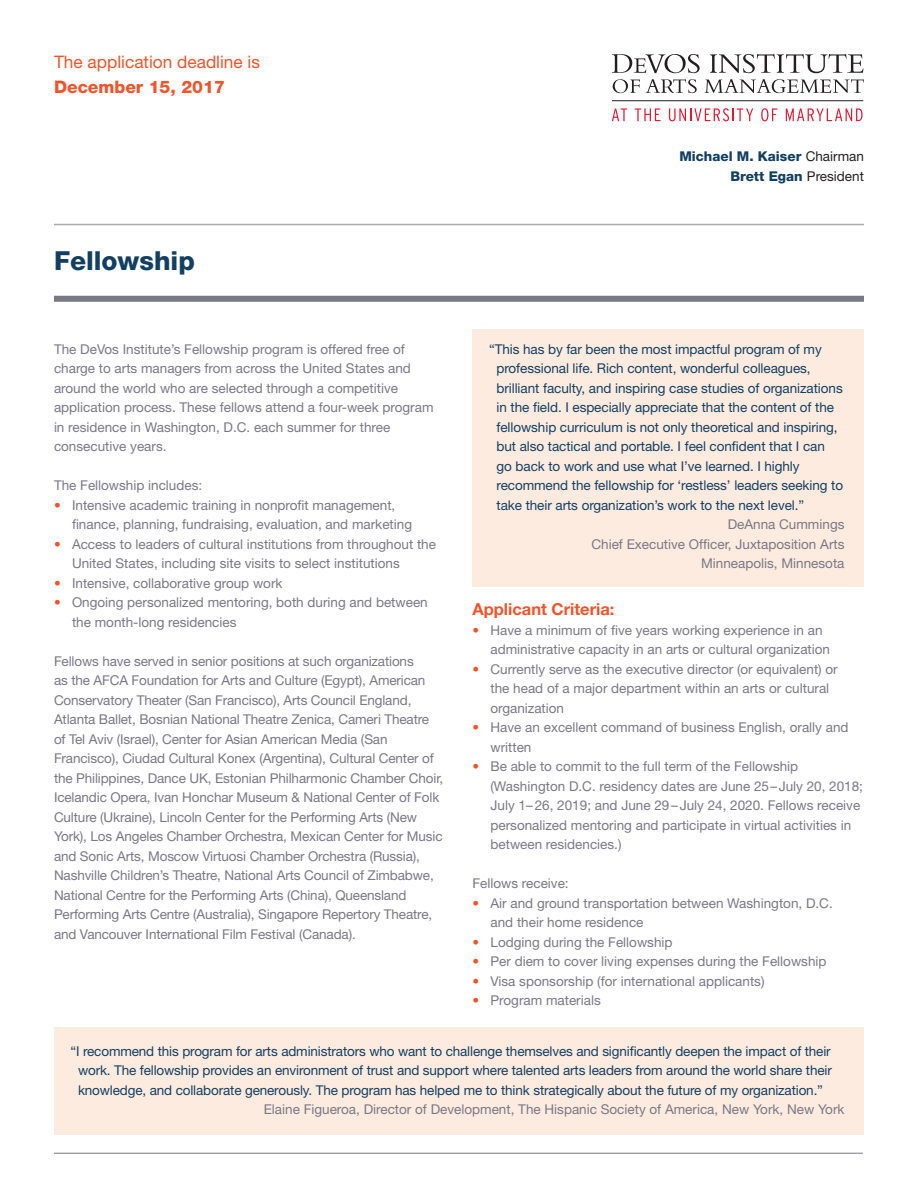
<style>
.page{position:relative;width:918px;height:1188px;background:#fff}
.page>*{position:absolute;margin:0;border:0;box-sizing:border-box;transform-origin:0 0}
.List_Paragraph{font:800 26.25px "Helvetica Neue";color:#133f61}
.Body{font:17.25px "Helvetica Neue";color:#f0542b}
.Body-2{font:800 17.25px "Helvetica Neue";color:#f0542b}
.List_Paragraph-2{font:700 16.5px "Helvetica Neue";color:#f0542b}
.Body-3{font:13.5px/19.5px "Helvetica Neue";color:#797885}
.Body-4{font:13.5px/19.5px "Helvetica Neue";letter-spacing:-.005em;color:#133f61}
.Body-5{font:800 13.5px "Helvetica Neue";color:#133f61}
.s1{color:#f0542b}
.s2{font-weight:400;color:#231f20}
</style>
<div class="page">
<div style="left:473px;top:329px;width:391px;height:257px;background:#fdebe0"></div>
<div style="left:54px;top:1027px;width:810px;height:108px;background:#fdebe0"></div>
<div style="left:54px;top:296px;width:810px;height:6px;background:#797885"></div>
<hr style="left:54px;top:224px;width:810px;height:1px;background:#aba8b1">
<svg style="left:612px;top:54px;width:88px;height:19px"></svg>
<svg style="left:710px;top:54px;width:153px;height:19px"></svg>
<svg style="left:613px;top:79px;width:27px;height:14px"></svg>
<svg style="left:646px;top:79px;width:51px;height:14px"></svg>
<svg style="left:705px;top:79px;width:159px;height:14px"></svg>
<svg style="left:612px;top:108px;width:15px;height:13px"></svg>
<svg style="left:635px;top:108px;width:25px;height:13px"></svg>
<svg style="left:669px;top:108px;width:84px;height:13px"></svg>
<svg style="left:761px;top:108px;width:16px;height:13px"></svg>
<svg style="left:786px;top:108px;width:77px;height:14px"></svg>
<hr style="left:612px;top:100px;width:251px;height:1px;background:#231f20">
<hr style="left:54px;top:1153px;width:809px;height:1px;background:#797885">
<p class="Body" style="left:54px;top:51px;width:208px">The application deadline is</p>
<p class="Body-2" style="left:54px;top:76px;width:172px">December 15, 2017</p>
<p class="List_Paragraph" style="left:54px;top:245px;width:142px">Fellowship</p>
<p class="Body-3" style="left:54px;top:339px;width:381px">The DeVos Institute’s Fellowship program is offered free of charge to arts managers from across the United States and around the world who are selected through a competitive application process. These fellows attend a four-week program in residence in Washington, D.C. each summer for three consecutive years.</p>
<p class="Body-3" style="left:54px;top:475px;width:150px">The Fellowship includes:</p>
<p class="Body-3" style="left:72px;top:495px;width:342px;text-indent:-18px"><span class="s1">•</span> Intensive academic training in nonprofit management, finance, planning, fundraising, evaluation, and marketing</p>
<p class="Body-3" style="left:72px;top:534px;width:366px;text-indent:-18px"><span class="s1">•</span> Access to leaders of cultural institutions from throughout the<br>United States, including site visits to select institutions</p>
<p class="Body-3" style="left:54px;top:573px;width:230px"><span class="s1">•</span> Intensive, collaborative group work</p>
<p class="Body-3" style="left:72px;top:592px;width:357px;text-indent:-18px"><span class="s1">•</span> Ongoing personalized mentoring, both during and between the month-long residencies</p>
<p class="Body-3" style="left:54px;top:651px;width:391px">Fellows have served in senior positions at such organizations<br>as the AFCA Foundation for Arts and Culture (Egypt), American Conservatory Theater (San Francisco), Arts Council England, Atlanta Ballet, Bosnian National Theatre Zenica, Cameri Theatre of Tel Aviv (Israel), Center for Asian American Media (San Francisco), Ciudad Cultural Konex (Argentina), Cultural Center of the Philippines, Dance UK, Estonian Philharmonic Chamber Choir, Icelandic Opera, Ivan Honchar Museum &amp; National Center of Folk Culture (Ukraine), Lincoln Center for the Performing Arts (New York), Los Angeles Chamber Orchestra, Mexican Center for Music and Sonic Arts, Moscow Virtuosi Chamber Orchestra (Russia), Nashville Children’s Theatre, National Arts Council of Zimbabwe, National Centre for the Performing Arts (China), Queensland Performing Arts Centre (Australia), Singapore Repertory Theatre, and Vancouver International Film Festival (Canada).</p>
<p class="Body-5" style="left:679px;top:148px;width:186px">Michael M. Kaiser <span class="s2">Chairman</span></p>
<p class="Body-5" style="left:730px;top:168px;width:135px">Brett Egan <span class="s2">President</span></p>
<p class="Body-4" style="left:496px;top:339px;width:348px;text-indent:-8px">“This has by far been the most impactful program of my professional life. Rich content, wonderful colleagues, brilliant faculty, and inspiring case studies of organizations in the field. I especially appreciate that the content of the fellowship curriculum is not only theoretical and inspiring, but also tactical and portable. I feel confident that I can go back to work and use what I’ve learned. I highly recommend the fellowship for ‘restless’ leaders seeking to take their arts organization’s work to the next level.”</p>
<p class="Body-3" style="left:728px;top:514px;width:118px">DeAnna Cummings</p>
<p class="Body-3" style="left:591px;top:534px;width:255px">Chief Executive Officer, Juxtaposition Arts</p>
<p class="Body-3" style="left:701px;top:553px;width:145px">Minneapolis, Minnesota</p>
<p class="List_Paragraph-2" style="left:472px;top:599px;width:144px">Applicant Criteria:</p>
<p class="Body-3" style="left:490px;top:620px;width:341px;text-indent:-18px"><span class="s1">•</span> Have a minimum of five years working experience in an administrative capacity in an arts or cultural organization</p>
<p class="Body-3" style="left:490px;top:659px;width:349px;text-indent:-18px"><span class="s1">•</span> Currently serve as the executive director (or equivalent) or the head of a major department within an arts or cultural organization</p>
<p class="Body-3" style="left:490px;top:718px;width:360px;text-indent:-18px"><span class="s1">•</span> Have an excellent command of business English, orally and written</p>
<p class="Body-3" style="left:490px;top:757px;width:374px;text-indent:-18px"><span class="s1">•</span> Be able to commit to the full term of the Fellowship (Washington D.C. residency dates are June 25–July 20, 2018; July 1–26, 2019; and June 29–July 24, 2020. Fellows receive personalized mentoring and participate in virtual activities in between residencies.)</p>
<p class="Body-3" style="left:472px;top:874px;width:98px">Fellows receive:</p>
<p class="Body-3" style="left:490px;top:893px;width:344px;text-indent:-18px"><span class="s1">•</span> Air and ground transportation between Washington, D.C. and their home residence</p>
<p class="Body-3" style="left:472px;top:932px;width:202px"><span class="s1">•</span> Lodging during the Fellowship</p>
<p class="Body-3" style="left:472px;top:952px;width:356px"><span class="s1">•</span> Per diem to cover living expenses during the Fellowship</p>
<p class="Body-3" style="left:472px;top:971px;width:294px"><span class="s1">•</span> Visa sponsorship (for international applicants)</p>
<p class="Body-3" style="left:472px;top:991px;width:130px"><span class="s1">•</span> Program materials</p>
<p class="Body-4" style="left:70px;top:1041px;width:763px;text-align:center">“I recommend this program for arts administrators who want to challenge themselves and significantly deepen the impact of their work. The fellowship provides an environment of trust and support where talented arts leaders from around the world share their knowledge, and collaborate generously. The program has helped me to think strategically about the future of my organization.”</p>
<p class="Body-3" style="left:264px;top:1100px;width:582px">Elaine Figueroa, Director of Development, The Hispanic Society of America, New York, New York</p>
</div>
